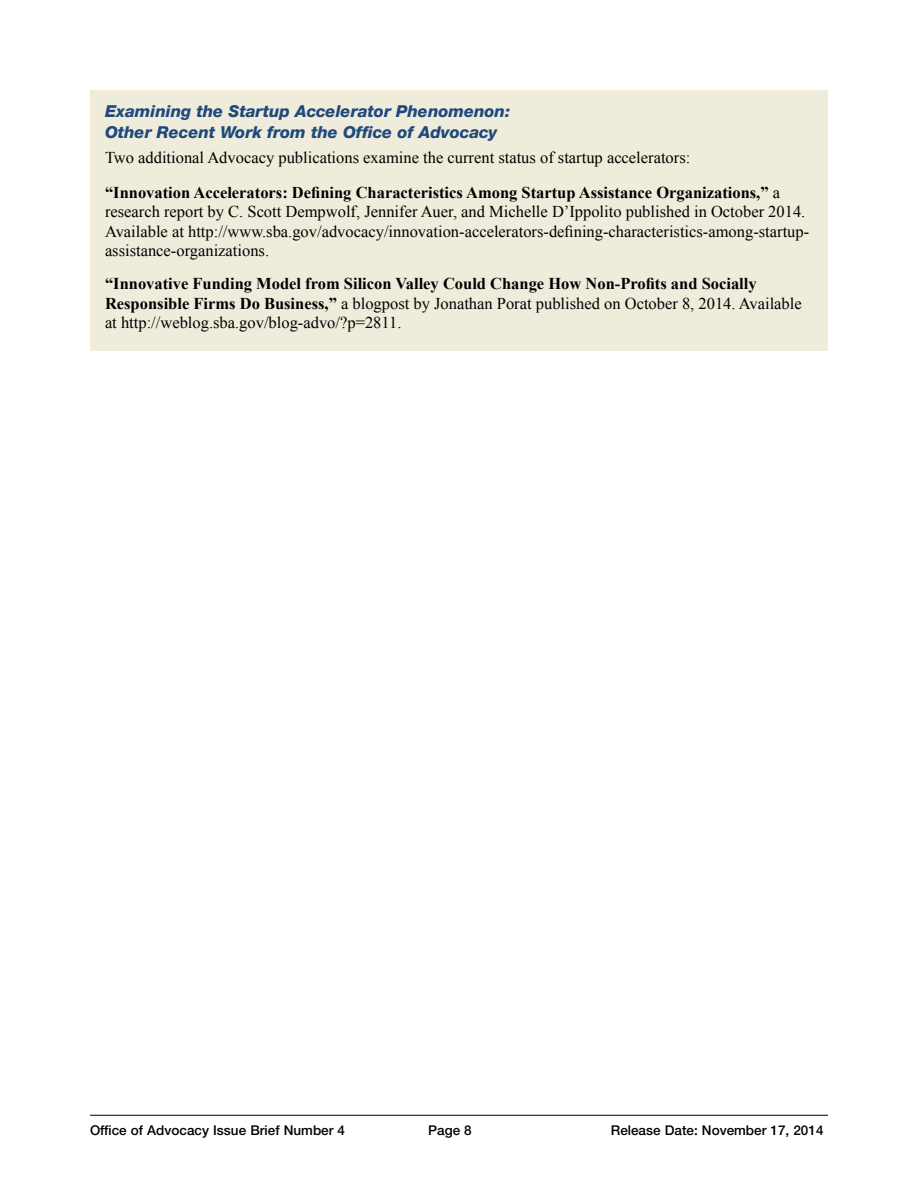
<style>
.page{position:relative;width:918px;height:1188px;background:#fff}
.page>*{position:absolute;margin:0;border:0;box-sizing:border-box;transform-origin:0 0}
.body_text{font:16.5px/19.5px "Times New Roman";color:#000}
.body_text-2{font:700 16.5px/19.5px "Times New Roman";color:#000}
.Footnotes{font:italic 800 16.5px/21px "Helvetica Neue LT Std";color:#1f497d}
.t1{font:500 13.5px "Helvetica Neue LT Std";color:#000}
.s1{font-weight:700}
.s2{font-weight:400}
</style>
<div class="page">
<hr style="left:90px;top:1115px;width:738px;height:1px;background:#000">
<div style="left:90px;top:90px;width:738px;height:261px;background:#efecdb"></div>
<p class="Footnotes" style="left:105px;top:100px;width:407px">Examining the Startup Accelerator Phenomenon:<br>Other Recent Work from the Office of Advocacy</p>
<p class="body_text" style="left:105px;top:148px;width:587px">Two additional Advocacy publications examine the current status of startup accelerators:</p>
<p class="body_text" style="left:105px;top:182px;width:706px"><span class="s1">“Innovation Accelerators: Defining Characteristics Among Startup Assistance Organizations,”</span> a research report by C. Scott Dempwolf, Jennifer Auer, and Michelle D’Ippolito published in October 2014.<br>Available at http://www.sba.gov/advocacy/innovation-accelerators-defining-characteristics-among-startup&shy;assistance-organizations.</p>
<p class="body_text-2" style="left:105px;top:274px;width:698px">“Innovative Funding Model from Silicon Valley Could Change How Non-Profits and Socially<br>Responsible Firms Do Business,” <span class="s2">a blogpost by Jonathan Porat published on October 8, 2014. Available at http://weblog.sba.gov/blog-advo/?p=2811.</span></p>
<p class="t1" style="left:90px;top:1122px;width:257px">Office of Advocacy Issue Brief Number 4</p>
<p class="t1" style="left:428px;top:1122px;width:45px">Page 8</p>
<p class="t1" style="left:611px;top:1122px;width:214px">Release Date: November 17, 2014</p>
</div>
